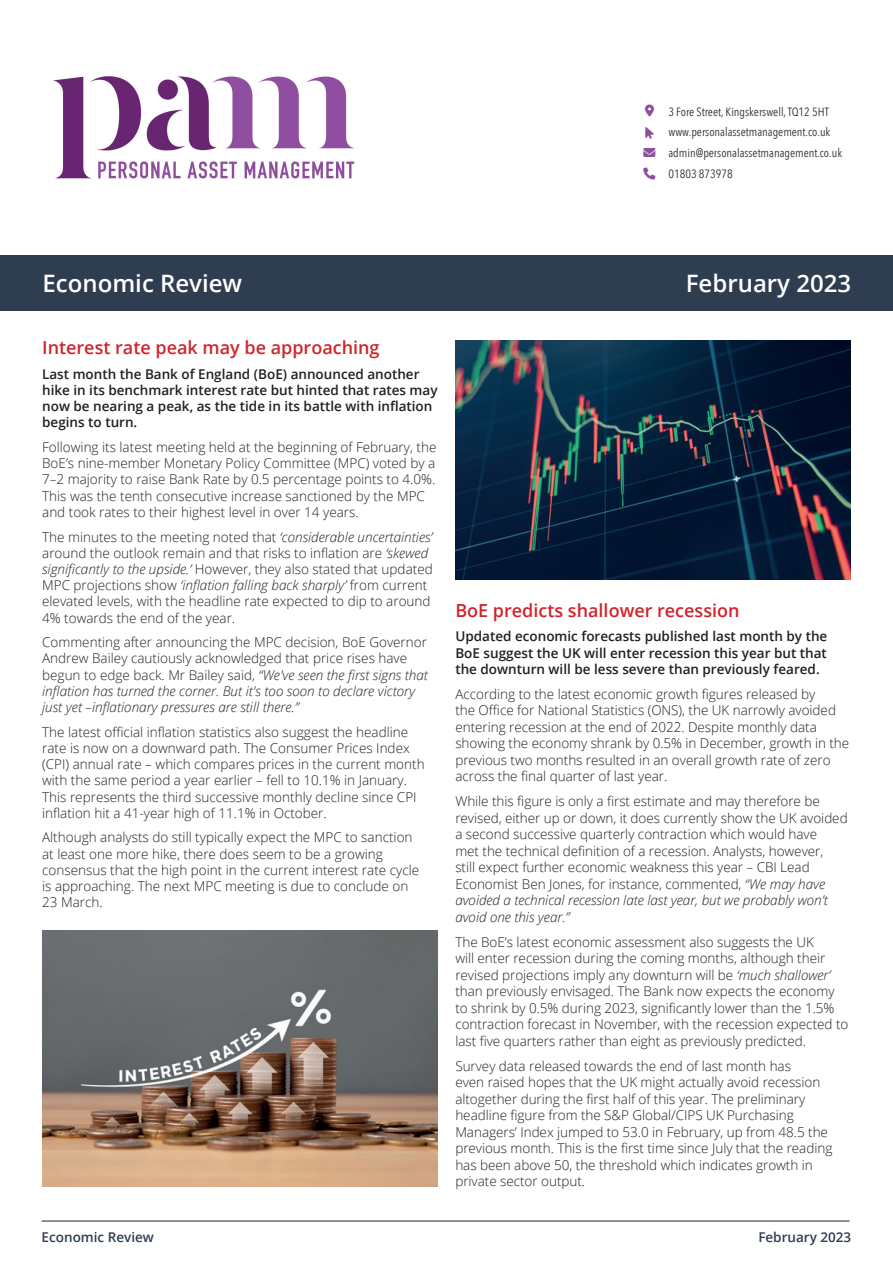
<style>
.page{position:relative;width:893px;height:1263px;background:#fff}
.page>*{position:absolute;margin:0;border:0;box-sizing:border-box;transform-origin:0 0}
.t1{font:600 24px "Open Sans";color:#fff}
.t2{font:600 18px "Open Sans";color:#d1232a}
.t3{font:300 13.5px/16.5px "Open Sans";letter-spacing:-.005em;color:#231f20}
.t4{font:600 13.5px/16.2px "Open Sans";color:#231f20}
.t5{font:600 13.5px "Open Sans";color:#2e3d50}
.t6{font:12px/20.9px "Avenir Next Condensed";color:#323536}
.s1{font-style:italic}
</style>
<div class="page">
<hr style="left:42px;top:1220px;width:808px;height:1px;background:#2e3d50">
<div style="left:0;top:255px;width:893px;height:55px;background:#2e3d50"></div>
<img style="left:43px;top:930px;width:395px;height:256px">
<img style="left:455px;top:340px;width:395px;height:240px">
<img style="left:53px;top:76px;width:302px;height:103px">
<p class="t6" style="left:668px;top:100px;width:175px">3 Fore Street, Kingskerswell, TQ12 5HT www.personalassetmanagement.co.uk admin@personalassetmanagement.co.uk 01803 873978</p>
<h1 class="t1" style="left:43px;top:267px;width:201px">Economic Review</h1>
<h1 class="t1" style="left:686px;top:267px;width:167px">February 2023</h1>
<h2 class="t2" style="left:42px;top:335px;width:339px">Interest rate peak may be approaching</h2>
<p class="t4" style="left:42px;top:365px;width:397px">Last month the Bank of England (BoE) announced another hike in its benchmark interest rate but hinted that rates may now be nearing a peak, as the tide in its battle with inflation begins to turn.</p>
<p class="t3" style="left:42px;top:439px;width:396px">Following its latest meeting held at the beginning of February, the BoE’s nine-member Monetary Policy Committee (MPC) voted by a 7–2 majority to raise Bank Rate by 0.5 percentage points to 4.0%.<br>This was the tenth consecutive increase sanctioned by the MPC and took rates to their highest level in over 14 years.</p>
<p class="t3" style="left:42px;top:528px;width:392px">The minutes to the meeting noted that <span class="s1">‘considerable uncertainties’ </span>around the outlook remain and that risks to inflation are <span class="s1">‘skewed significantly to the upside.’</span> However, they also stated that updated MPC projections show <span class="s1">‘inflation falling back sharply’</span> from current elevated levels, with the headline rate expected to dip to around 4% towards the end of the year.</p>
<p class="t3" style="left:42px;top:634px;width:387px">Commenting after announcing the MPC decision, BoE Governor Andrew Bailey cautiously acknowledged that price rises have begun to edge back. Mr Bailey said, <span class="s1">“We've seen the first signs that inflation has turned the corner. But it's too soon to declare victory just yet –inflationary pressures are still there.”</span></p>
<p class="t3" style="left:42px;top:723px;width:384px">The latest official inflation statistics also suggest the headline rate is now on a downward path. The Consumer Prices Index (CPI) annual rate – which compares prices in the current month with the same period a year earlier – fell to 10.1% in January.<br>This represents the third successive monthly decline since CPI inflation hit a 41-year high of 11.1% in October.</p>
<p class="t3" style="left:42px;top:829px;width:379px">Although analysts do still typically expect the MPC to sanction at least one more hike, there does seem to be a growing consensus that the high point in the current interest rate cycle is approaching. The next MPC meeting is due to conclude on 23 March.</p>
<h2 class="t2" style="left:455px;top:598px;width:286px">BoE predicts shallower recession</h2>
<p class="t4" style="left:455px;top:628px;width:373px;text-align:justify">Updated economic forecasts published last month by the BoE suggest the UK will enter recession this year but that the downturn will be less severe than previously feared.</p>
<p class="t3" style="left:455px;top:685px;width:395px">According to the latest economic growth figures released by<br>the Office for National Statistics (ONS), the UK narrowly avoided entering recession at the end of 2022. Despite monthly data showing the economy shrank by 0.5% in December, growth in the previous two months resulted in an overall growth rate of zero across the final quarter of last year.</p>
<p class="t3" style="left:455px;top:793px;width:394px">While this figure is only a first estimate and may therefore be revised, either up or down, it does currently show the UK avoided a second successive quarterly contraction which would have<br>met the technical definition of a recession. Analysts, however,<br>still expect further economic weakness this year – CBI Lead Economist Ben Jones, for instance, commented, <span class="s1">“We may have avoided a technical recession late last year, but we probably won’t avoid one this year.”</span></p>
<p class="t3" style="left:455px;top:933px;width:394px">The BoE’s latest economic assessment also suggests the UK<br>will enter recession during the coming months, although their revised projections imply any downturn will be <span class="s1">‘much shallower’ </span>than previously envisaged. The Bank now expects the economy to shrink by 0.5% during 2023, significantly lower than the 1.5% contraction forecast in November, with the recession expected to last five quarters rather than eight as previously predicted.</p>
<p class="t3" style="left:455px;top:1057px;width:378px">Survey data released towards the end of last month has<br>even raised hopes that the UK might actually avoid recession altogether during the first half of this year. The preliminary headline figure from the S&amp;P Global/CIPS UK Purchasing Managers’ Index jumped to 53.0 in February, up from 48.5 the previous month. This is the first time since July that the reading has been above 50, the threshold which indicates growth in private sector output.</p>
<p class="t5" style="left:42px;top:1227px;width:114px">Economic Review</p>
<p class="t5" style="left:758px;top:1227px;width:94px">February 2023</p>
</div>
